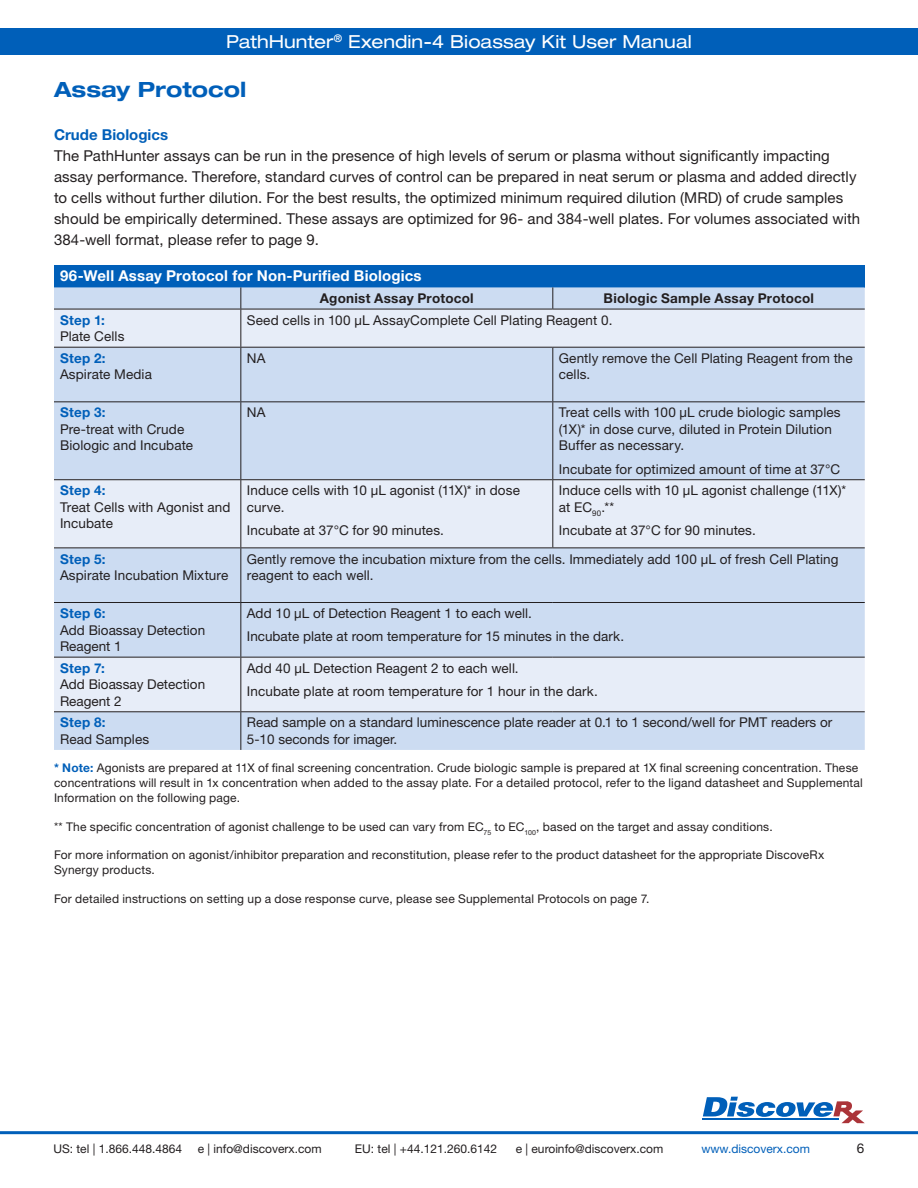
<style>
.page{position:relative;width:918px;height:1188px;background:#fff}
.page>*{position:absolute;margin:0;border:0;box-sizing:border-box;transform-origin:0 0}
.Title_FL{font:700 expanded 21px "Helvetica Neue LT Std";color:#005fb9}
.t1{font:expanded 18px "Helvetica Neue LT Std";color:#fff}
.BodyText_FL{font:15px/21px "Helvetica Neue LT Std";letter-spacing:.005em;color:#231f20}
.BodyText_FL-2{font:700 15px "Helvetica Neue LT Std";letter-spacing:.01em;color:#fff}
.Section_Head_FL{font:700 15px "Helvetica Neue LT Std";color:#005fb9}
.BodyText_FL-3{font:13.5px/16.5px "Helvetica Neue LT Std";letter-spacing:.005em;color:#231f20}
.BodyText_FL-4{font:700 13.5px "Helvetica Neue LT Std";letter-spacing:.015em;color:#231f20}
.BodyText_FL-5{font:12px/15px "Helvetica Neue LT Std";letter-spacing:.015em;color:#231f20}
.t2{font:12px "Helvetica Neue LT Std";color:#005fb9}
.s1{font-weight:700;color:#005fb9}
</style>
<div class="page">
<div style="left:0;top:28px;width:918px;height:27px;background:#005fb9"></div>
<svg style="left:703px;top:1097px;width:162px;height:26px"></svg>
<hr style="left:703px;top:1118px;width:136px;height:2px;background:#005fb9">
<hr style="left:0;top:1131px;width:918px;height:3px;background:#005fb9">
<div style="left:54px;top:265px;width:811px;height:22px;background:#005fb9"></div>
<div style="left:54px;top:287px;width:811px;height:463px;background:#ccdcf2"></div>
<svg style="left:54px;top:310px;width:811px;height:401px;background:#d5e1f3"></svg>
<svg style="left:240px;top:287px;width:1px;height:22px"></svg>
<svg style="left:552px;top:287px;width:1px;height:22px"></svg>
<hr style="left:54px;top:309px;width:187px;height:1px;background:#231f20">
<hr style="left:241px;top:309px;width:312px;height:1px;background:#231f20">
<hr style="left:240px;top:309px;width:1px;height:38px;background:#231f20">
<hr style="left:553px;top:309px;width:312px;height:1px;background:#231f20">
<hr style="left:54px;top:347px;width:187px;height:1px;background:#231f20">
<hr style="left:241px;top:347px;width:312px;height:1px;background:#231f20">
<hr style="left:240px;top:348px;width:1px;height:53px;background:#231f20">
<hr style="left:553px;top:347px;width:312px;height:1px;background:#231f20">
<hr style="left:552px;top:348px;width:1px;height:53px;background:#231f20">
<hr style="left:54px;top:401px;width:187px;height:1px;background:#231f20">
<hr style="left:241px;top:401px;width:312px;height:1px;background:#231f20">
<hr style="left:240px;top:402px;width:1px;height:77px;background:#231f20">
<hr style="left:553px;top:401px;width:312px;height:1px;background:#231f20">
<hr style="left:552px;top:402px;width:1px;height:77px;background:#231f20">
<hr style="left:54px;top:479px;width:187px;height:1px;background:#231f20">
<hr style="left:241px;top:479px;width:312px;height:1px;background:#231f20">
<hr style="left:240px;top:480px;width:1px;height:67px;background:#231f20">
<hr style="left:553px;top:479px;width:312px;height:1px;background:#231f20">
<hr style="left:552px;top:480px;width:1px;height:67px;background:#231f20">
<hr style="left:54px;top:547px;width:187px;height:1px;background:#231f20">
<hr style="left:241px;top:547px;width:312px;height:1px;background:#231f20">
<hr style="left:240px;top:548px;width:1px;height:54px;background:#231f20">
<hr style="left:553px;top:547px;width:312px;height:1px;background:#231f20">
<hr style="left:54px;top:602px;width:187px;height:1px;background:#231f20">
<hr style="left:241px;top:602px;width:312px;height:1px;background:#231f20">
<hr style="left:240px;top:603px;width:1px;height:54px;background:#231f20">
<hr style="left:553px;top:602px;width:312px;height:1px;background:#231f20">
<hr style="left:54px;top:657px;width:187px;height:1px;background:#231f20">
<hr style="left:241px;top:657px;width:312px;height:1px;background:#231f20">
<hr style="left:240px;top:658px;width:1px;height:53px;background:#231f20">
<hr style="left:553px;top:657px;width:312px;height:1px;background:#231f20">
<hr style="left:54px;top:711px;width:187px;height:1px;background:#231f20">
<hr style="left:241px;top:711px;width:312px;height:1px;background:#231f20">
<hr style="left:240px;top:712px;width:1px;height:38px;background:#231f20">
<hr style="left:553px;top:711px;width:312px;height:1px;background:#231f20">
<h2 class="t1" style="left:226px;top:30px;width:467px">PathHunter<sup>®</sup> Exendin-4 Bioassay Kit User Manual</h2>
<p class="Title_FL" style="left:54px;top:76px;width:194px">Assay Protocol</p>
<p class="Section_Head_FL" style="left:54px;top:126px;width:116px">Crude Biologics</p>
<p class="BodyText_FL" style="left:54px;top:145px;width:808px">The PathHunter assays can be run in the presence of high levels of serum or plasma without significantly impacting assay performance. Therefore, standard curves of control can be prepared in neat serum or plasma and added directly to cells without further dilution. For the best results, the optimized minimum required dilution (MRD) of crude samples should be empirically determined. These assays are optimized for 96- and 384-well plates. For volumes associated with 384-well format, please refer to page 9.</p>
<p class="BodyText_FL-2" style="left:60px;top:267px;width:363px">96-Well Assay Protocol for Non-Purified Biologics</p>
<p class="BodyText_FL-4" style="left:320px;top:290px;width:155px">Agonist Assay Protocol</p>
<p class="BodyText_FL-4" style="left:604px;top:290px;width:212px">Biologic Sample Assay Protocol</p>
<p class="BodyText_FL-3" style="left:60px;top:311px;width:66px"><span class="s1">Step 1:<br></span>Plate Cells</p>
<p class="BodyText_FL-3" style="left:247px;top:311px;width:367px">Seed cells in 100 µL AssayComplete Cell Plating Reagent 0.</p>
<p class="BodyText_FL-3" style="left:60px;top:350px;width:94px"><span class="s1">Step 2:<br></span>Aspirate Media</p>
<p class="BodyText_FL-3" style="left:247px;top:350px;width:20px">NA</p>
<p class="BodyText_FL-3" style="left:559px;top:350px;width:296px">Gently remove the Cell Plating Reagent from the cells.</p>
<p class="BodyText_FL-3" style="left:60px;top:404px;width:135px"><span class="s1">Step 3:<br></span>Pre-treat with Crude<br>Biologic and Incubate</p>
<p class="BodyText_FL-3" style="left:247px;top:404px;width:20px">NA</p>
<p class="BodyText_FL-3" style="left:559px;top:404px;width:283px">Treat cells with 100 µL crude biologic samples (1X)* in dose curve, diluted in Protein Dilution<br>Buffer as necessary.</p>
<p class="BodyText_FL-3" style="left:559px;top:460px;width:283px">Incubate for optimized amount of time at 37°C</p>
<p class="BodyText_FL-3" style="left:60px;top:482px;width:172px"><span class="s1">Step 4:<br></span>Treat Cells with Agonist and<br>Incubate</p>
<p class="BodyText_FL-3" style="left:247px;top:482px;width:275px">Induce cells with 10 µL agonist (11X)* in dose curve.</p>
<p class="BodyText_FL-3" style="left:247px;top:522px;width:199px">Incubate at 37°C for 90 minutes.</p>
<p class="BodyText_FL-3" style="left:559px;top:482px;width:289px">Induce cells with 10 µL agonist challenge (11X)* at EC<sub>90</sub>.**</p>
<p class="BodyText_FL-3" style="left:559px;top:522px;width:199px">Incubate at 37°C for 90 minutes.</p>
<p class="BodyText_FL-3" style="left:60px;top:550px;width:170px"><span class="s1">Step 5:<br></span>Aspirate Incubation Mixture</p>
<p class="BodyText_FL-3" style="left:247px;top:550px;width:593px">Gently remove the incubation mixture from the cells. Immediately add 100 µL of fresh Cell Plating reagent to each well.</p>
<p class="BodyText_FL-3" style="left:60px;top:605px;width:147px"><span class="s1">Step 6:<br></span>Add Bioassay Detection<br>Reagent 1</p>
<p class="BodyText_FL-3" style="left:247px;top:605px;width:287px">Add 10 µL of Detection Reagent 1 to each well.</p>
<p class="BodyText_FL-3" style="left:247px;top:628px;width:379px">Incubate plate at room temperature for 15 minutes in the dark.</p>
<p class="BodyText_FL-3" style="left:60px;top:660px;width:147px"><span class="s1">Step 7:<br></span>Add Bioassay Detection<br>Reagent 2</p>
<p class="BodyText_FL-3" style="left:247px;top:660px;width:273px">Add 40 µL Detection Reagent 2 to each well.</p>
<p class="BodyText_FL-3" style="left:247px;top:683px;width:353px">Incubate plate at room temperature for 1 hour in the dark.</p>
<p class="BodyText_FL-3" style="left:60px;top:714px;width:91px"><span class="s1">Step 8:<br></span>Read Samples</p>
<p class="BodyText_FL-3" style="left:247px;top:714px;width:587px">Read sample on a standard luminescence plate reader at 0.1 to 1 second/well for PMT readers or<br>5-10 seconds for imager.</p>
<p class="BodyText_FL-5" style="left:54px;top:760px;width:810px"><span class="s1">* Note:</span> Agonists are prepared at 11X of final screening concentration. Crude biologic sample is prepared at 1X final screening concentration. These concentrations will result in 1x concentration when added to the assay plate. For a detailed protocol, refer to the ligand datasheet and Supplemental<br>Information on the following page.</p>
<p class="BodyText_FL-5" style="left:54px;top:819px;width:720px">** The specific concentration of agonist challenge to be used can vary from EC<sub>75</sub> to EC<sub>100</sub>, based on the target and assay conditions.</p>
<p class="BodyText_FL-5" style="left:54px;top:847px;width:772px">For more information on agonist/inhibitor preparation and reconstitution, please refer to the product datasheet for the appropriate DiscoveRx<br>Synergy products.</p>
<p class="BodyText_FL-5" style="left:54px;top:891px;width:597px">For detailed instructions on setting up a dose response curve, please see Supplemental Protocols on page 7.</p>
<p class="BodyText_FL-5" style="left:53px;top:1141px;width:130px">US: tel | 1.866.448.4864</p>
<p class="BodyText_FL-5" style="left:198px;top:1141px;width:125px">e | info@discoverx.com</p>
<p class="BodyText_FL-5" style="left:355px;top:1141px;width:144px">EU: tel | +44.121.260.6142</p>
<p class="BodyText_FL-5" style="left:516px;top:1141px;width:149px">e | euroinfo@discoverx.com</p>
<p class="t2" style="left:701px;top:1142px;width:110px">www.discoverx.com</p>
<p class="BodyText_FL-3" style="left:857px;top:1139px;width:9px">6</p>
</div>
